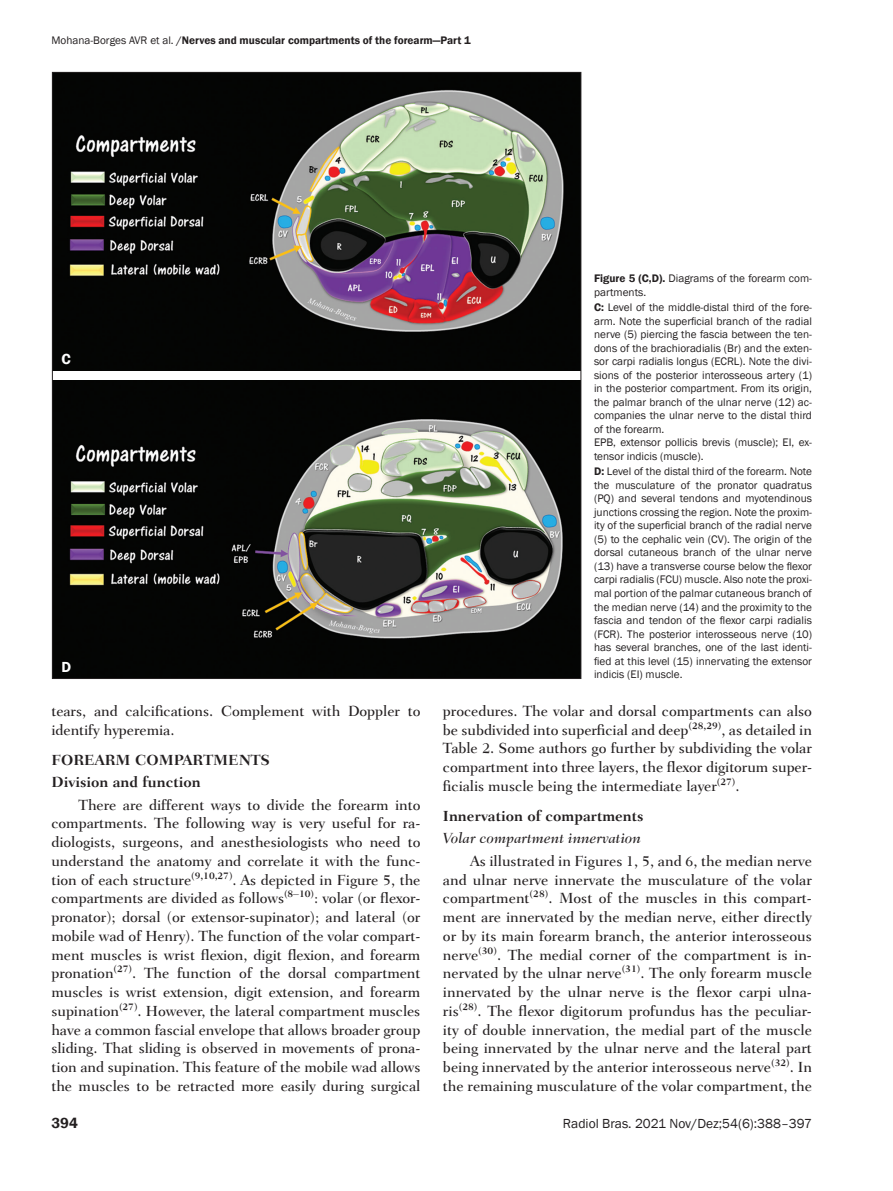
<style>
.page{position:relative;width:893px;height:1191px;background:#fff}
.page>*{position:absolute;margin:0;border:0;box-sizing:border-box;transform-origin:0 0}
.t1{font:500 15px/18.8px "Fairfield LT";letter-spacing:-.005em;color:#231f20;text-align:justify}
.t2{font:700 15px/21.8px "Fairfield LT";color:#231f20}
.t3{font:italic 500 15px "Fairfield LT";color:#231f20}
.t4{font:600 15px "Franklin Gothic";color:#231f20}
.t5{font:600 15px "Franklin Gothic";color:#fff}
.t6{font:13.5px "Franklin Gothic";color:#231f20}
.t7{font:11.25px/13.5px "Franklin Gothic";color:#231f20}
.t8{font:600 11.25px "Franklin Gothic";color:#231f20}
.s1{font-weight:400}
.s2{font-weight:500}
.s3{font-weight:600}
</style>
<div class="page">
<img style="left:54px;top:74px;width:525px;height:296px">
<img style="left:54px;top:381px;width:525px;height:296px">
<p class="t8" style="left:51px;top:33px;width:421px"><span class="s1">Mohana-Borges AVR et al.</span> <span class="s2">/</span>Nerves and muscular compartments of the forearm—Part 1</p>
<p class="t5" style="left:62px;top:349px;width:11px">C</p>
<p class="t5" style="left:62px;top:658px;width:11px">D</p>
<p class="t7" style="left:594px;top:272px;width:219px"><span class="s3">Figure 5 (C,D).</span> Diagrams of the forearm com&shy;partments.</p>
<p class="t7" style="left:594px;top:301px;width:219px"><span class="s3">C:</span> Level of the middle-distal third of the fore&shy;arm. Note the superficial branch of the radial nerve (5) piercing the fascia between the ten&shy;dons of the brachioradialis (Br) and the exten&shy;sor carpi radialis longus (ECRL). Note the divi&shy;sions of the posterior interosseous artery (1) in the posterior compartment. From its origin, the palmar branch of the ulnar nerve (12) ac&shy;companies the ulnar nerve to the distal third of the forearm.<br>EPB, extensor pollicis brevis (muscle); EI, ex&shy;tensor indicis (muscle).</p>
<p class="t7" style="left:594px;top:465px;width:219px;text-align:justify"><span class="s3">D:</span> Level of the distal third of the forearm. Note the musculature of the pronator quadratus (PQ) and several tendons and myotendinous junctions crossing the region. Note the proxim&shy;ity of the superficial branch of the radial nerve (5) to the cephalic vein (CV). The origin of the dorsal cutaneous branch of the ulnar nerve (13) have a transverse course below the flexor carpi radialis (FCU) muscle. Also note the proxi&shy;mal portion of the palmar cutaneous branch of the median nerve (14) and the proximity to the fascia and tendon of the flexor carpi radialis (FCR). The posterior interosseous nerve (10) has several branches, one of the last identi&shy;fied at this level (15) innervating the extensor indicis (EI) muscle.</p>
<p class="t1" style="left:51px;top:701px;width:370px">tears, and calcifications. Complement with Doppler to identify hyperemia.</p>
<p class="t2" style="left:51px;top:749px;width:220px">FOREARM COMPARTMENTS<br>Division and function</p>
<p class="t1" style="left:51px;top:795px;width:371px;text-indent:27px">There are different ways to divide the forearm into compartments. The following way is very useful for ra&shy;diologists, surgeons, and anesthesiologists who need to understand the anatomy and correlate it with the func&shy;tion of each structure<sup>(9,10,27)</sup>. As depicted in Figure 5, the compartments are divided as follows<sup>(8–10)</sup>: volar (or flexor&shy;pronator); dorsal (or extensor-supinator); and lateral (or mobile wad of Henry). The function of the volar compart&shy;ment muscles is wrist flexion, digit flexion, and forearm pronation<sup>(27)</sup>. The function of the dorsal compartment muscles is wrist extension, digit extension, and forearm supination<sup>(27)</sup>. However, the lateral compartment muscles have a common fascial envelope that allows broader group sliding. That sliding is observed in movements of prona&shy;tion and supination. This feature of the mobile wad allows the muscles to be retracted more easily during surgical</p>
<p class="t1" style="left:443px;top:701px;width:370px">procedures. The volar and dorsal compartments can also be subdivided into superficial and deep<sup>(28,29)</sup>, as detailed in Table 2. Some authors go further by subdividing the volar compartment into three layers, the flexor digitorum super&shy;ficialis muscle being the intermediate layer<sup>(27)</sup>.</p>
<p class="t2" style="left:443px;top:805px;width:202px">Innervation of compartments</p>
<p class="t3" style="left:443px;top:829px;width:199px">Volar compartment innervation</p>
<p class="t1" style="left:443px;top:851px;width:371px;text-indent:27px">As illustrated in Figures 1, 5, and 6, the median nerve and ulnar nerve innervate the musculature of the volar compartment<sup>(28)</sup>. Most of the muscles in this compart&shy;ment are innervated by the median nerve, either directly or by its main forearm branch, the anterior interosseous nerve<sup>(30)</sup>. The medial corner of the compartment is in&shy;nervated by the ulnar nerve<sup>(31)</sup>. The only forearm muscle innervated by the ulnar nerve is the flexor carpi ulna&shy;ris<sup>(28)</sup>. The flexor digitorum profundus has the peculiar&shy;ity of double innervation, the medial part of the muscle being innervated by the ulnar nerve and the lateral part being innervated by the anterior interosseous nerve<sup>(32)</sup>. In the remaining musculature of the volar compartment, the</p>
<p class="t4" style="left:51px;top:1113px;width:28px">394</p>
<p class="t6" style="left:563px;top:1114px;width:250px">Radiol Bras. 2021 Nov/Dez;54(6):388–397</p>
</div>
